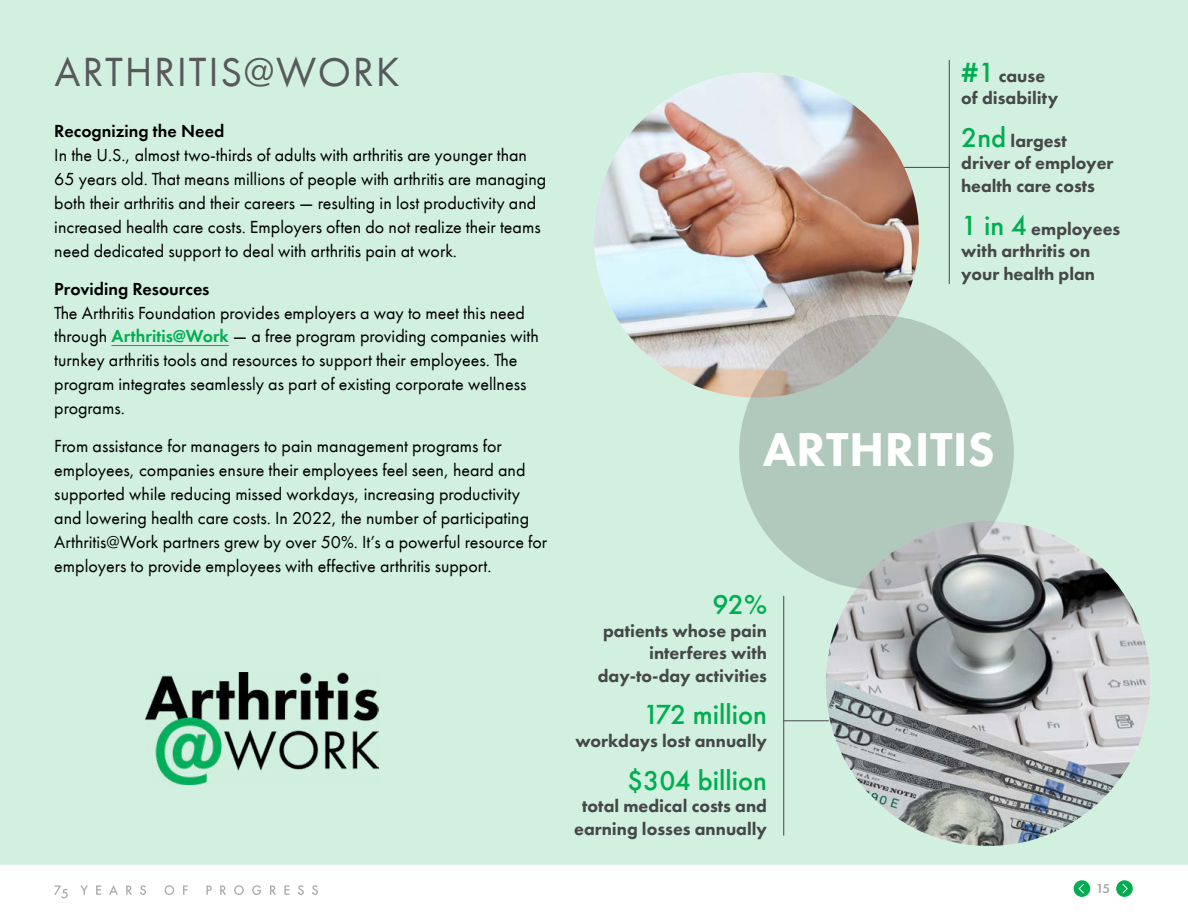
<style>
.page{position:relative;width:1188px;height:918px;background:#fff}
.page>*{position:absolute;margin:0;border:0;box-sizing:border-box;transform-origin:0 0}
.t1{font:800 49.05px "Futura PT";letter-spacing:.005em;color:#fff}
.t2{font:42px "Futura PT";letter-spacing:.04em;color:#58595b}
.t3{font:500 28.5px "Futura PT";color:#00ad50}
.t4{font:18px/24px "Futura PT";color:#000}
.t5{font:800 18px/22.5px "Futura PT";color:#464848}
.t6{font:600 18px "Futura PT";color:#000}
.t7{font:600 13.5px "Futura PT";color:#acacad}
.s1{font-weight:600;color:#00ad50}
.s2{font-weight:500;font-size:28.5px;color:#00ad50}
</style>
<div class="page">
<div style="left:0;top:0;width:1188px;height:865px;background:#d1f0df"></div>
<svg style="left:54px;top:885px;width:14px;height:13px"></svg>
<svg style="left:80px;top:885px;width:8px;height:10px"></svg>
<svg style="left:96px;top:885px;width:5px;height:10px"></svg>
<svg style="left:109px;top:885px;width:9px;height:10px"></svg>
<svg style="left:126px;top:885px;width:6px;height:10px"></svg>
<svg style="left:140px;top:885px;width:6px;height:10px"></svg>
<svg style="left:165px;top:885px;width:9px;height:10px"></svg>
<svg style="left:183px;top:885px;width:5px;height:10px"></svg>
<svg style="left:206px;top:885px;width:6px;height:10px"></svg>
<svg style="left:220px;top:885px;width:6px;height:10px"></svg>
<svg style="left:234px;top:885px;width:10px;height:10px"></svg>
<svg style="left:252px;top:885px;width:9px;height:10px"></svg>
<svg style="left:270px;top:885px;width:6px;height:10px"></svg>
<svg style="left:284px;top:885px;width:6px;height:10px"></svg>
<svg style="left:298px;top:885px;width:6px;height:10px"></svg>
<svg style="left:312px;top:885px;width:6px;height:10px"></svg>
<svg style="left:1116px;top:880px;width:17px;height:17px"></svg>
<div style="left:1074px;top:880px;width:16px;height:17px;background:#00ad50;border-radius:50%"></div>
<svg style="left:1119px;top:881px;width:12px;height:16px"></svg>
<svg style="left:1076px;top:881px;width:11px;height:16px"></svg>
<hr style="left:111px;top:345px;width:118px;height:1px;background:#00ad50">
<img style="left:594px;top:73px;width:325px;height:325px;border-radius:163px">
<img style="left:826px;top:521px;width:325px;height:325px;border-radius:163px">
<img style="left:146px;top:673px;width:232px;height:112px">
<svg style="left:739px;top:315px;width:275px;height:275px;background:#b0c3b9"></svg>
<hr style="left:949px;top:60px;width:1px;height:224px;background:#464848">
<hr style="left:904px;top:167px;width:46px;height:1px;background:#464848">
<hr style="left:783px;top:596px;width:1px;height:240px;background:#464848">
<hr style="left:783px;top:721px;width:46px;height:1px;background:#464848">
<h2 class="t2" style="left:55px;top:47px;width:347px">ARTHRITIS@WORK</h2>
<p class="t6" style="left:54px;top:120px;width:171px">Recognizing the Need</p>
<p class="t4" style="left:54px;top:143px;width:494px">In the U.S., almost two-thirds of adults with arthritis are younger than 65 years old. That means millions of people with arthritis are managing both their arthritis and their careers — resulting in lost productivity and increased health care costs. Employers often do not realize their teams need dedicated support to deal with arthritis pain at work.</p>
<p class="t6" style="left:54px;top:277px;width:157px">Providing Resources</p>
<p class="t4" style="left:54px;top:300px;width:486px">The Arthritis Foundation provides employers a way to meet this need through <span class="s1">Arthritis@Work</span> — a free program providing companies with turnkey arthritis tools and resources to support their employees. The program integrates seamlessly as part of existing corporate wellness programs.</p>
<p class="t4" style="left:54px;top:434px;width:494px">From assistance for managers to pain management programs for employees, companies ensure their employees feel seen, heard and supported while reducing missed workdays, increasing productivity and lowering health care costs. In 2022, the number of participating Arthritis@Work partners grew by over 50%. It’s a powerful resource for employers to provide employees with effective arthritis support.</p>
<h1 class="t1" style="left:763px;top:419px;width:234px">ARTHRITIS</h1>
<h3 class="t3" style="left:713px;top:587px;width:56px">92%</h3>
<p class="t5" style="left:598px;top:619px;width:171px;text-align:right">patients whose pain interferes with day-to-day activities</p>
<h3 class="t3" style="left:643px;top:698px;width:125px">172 million</h3>
<p class="t5" style="left:575px;top:729px;width:193px">workdays lost annually</p>
<h3 class="t3" style="left:627px;top:763px;width:142px">$304 billion</h3>
<p class="t5" style="left:574px;top:795px;width:194px;text-align:center">total medical costs and earning losses annually</p>
<p class="t5" style="left:961px;top:64px;width:98px"><span class="s2">#1</span> cause of disability</p>
<p class="t5" style="left:961px;top:129px;width:154px"><span class="s2">2nd</span> largest driver of employer health care costs</p>
<p class="t5" style="left:961px;top:217px;width:161px"><span class="s2">1 in 4</span> employees with arthritis on your health plan</p>
<p class="t7" style="left:1096px;top:880px;width:15px">15</p>
</div>
